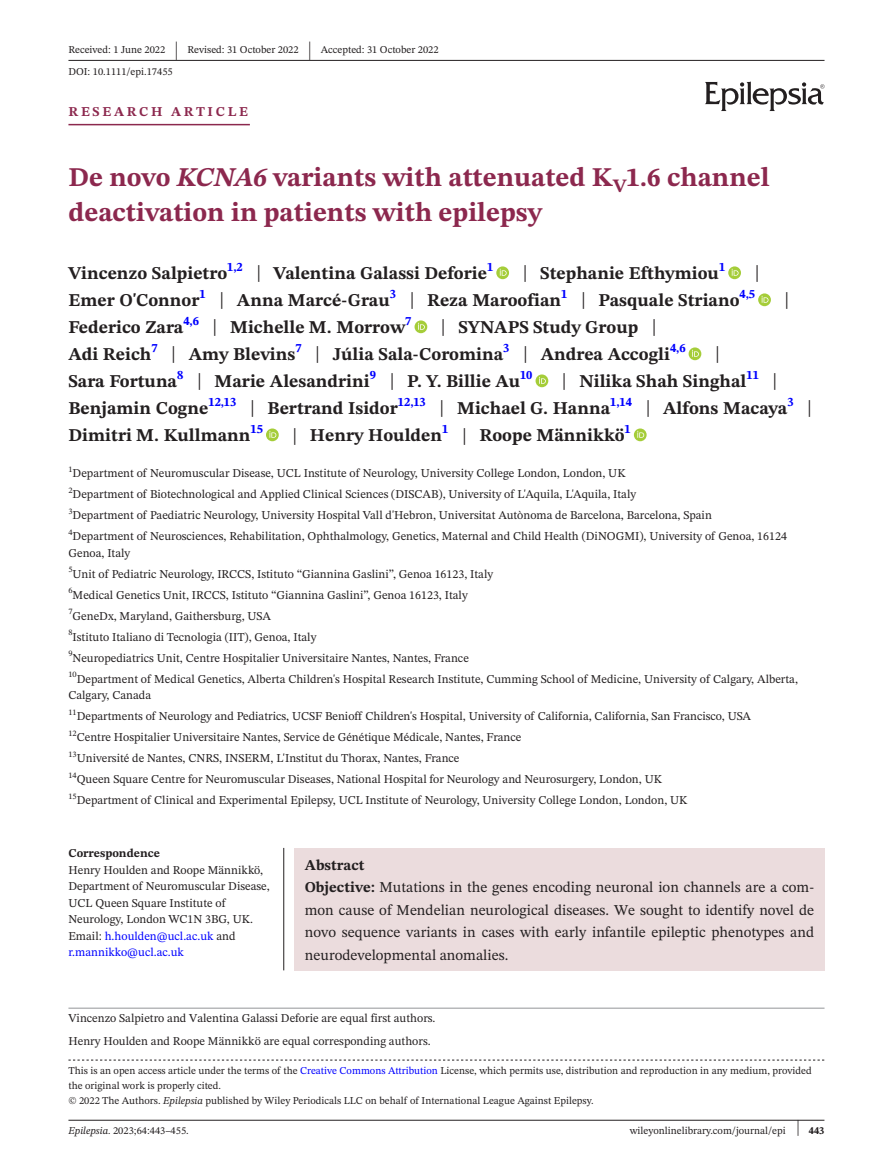
<style>
.page{position:relative;width:893px;height:1174px;background:#fff}
.page>*{position:absolute;margin:0;border:0;box-sizing:border-box;transform-origin:0 0}
.t1{font:700 27px/34.5px "STIX Two Text";color:#8c284e}
.t2{font:25.65px "STIX Two Text";color:#231f20;scale:.49 1}
.t3{font:23.4px "STIX Two Text";color:#231f20;scale:.77 1}
.t4{font:700 18px/27px "STIX Two Text";color:#231f20}
.t5{font:15px/22.5px "STIX Two Text";color:#231f20}
.t6{font:700 13.5px "STIX Two Text";letter-spacing:.2em;color:#8c284e}
.t7{font:700 12.6px "STIX Two Text";color:#00f}
.t8{font:12px/16.5px "STIX Two Text";color:#231f20}
.t9{font:700 12px "STIX Two Text";color:#231f20}
.t10{font:10.5px/15px "STIX Two Text";color:#231f20}
.t11{font:8.4px "STIX Two Text";color:#231f20}
.s1{font-style:italic}
.s2{font-weight:400;font-size:23.4px}
.s3{font-weight:400;font-size:23.4px;color:#231f20}
.s4{color:#00f}
.s5{font-weight:700}
.s6{font-size:22.2px}
</style>
<div class="page">
<hr style="left:68px;top:1119px;width:756px;height:1px;background:#231f20">
<svg style="left:705px;top:81px;width:119px;height:30px"></svg>
<hr style="left:68px;top:60px;width:756px;height:1px;background:#231f20">
<hr style="left:68px;top:124px;width:182px;height:1px;background:#8c284e">
<svg style="left:496px;top:266px;width:13px;height:13px"></svg>
<svg style="left:500px;top:269px;width:7px;height:7px"></svg>
<svg style="left:728px;top:266px;width:13px;height:13px"></svg>
<svg style="left:732px;top:269px;width:7px;height:7px"></svg>
<svg style="left:758px;top:293px;width:13px;height:13px"></svg>
<svg style="left:762px;top:296px;width:6px;height:7px"></svg>
<div style="left:415px;top:320px;width:12px;height:13px;background:#a5cd39;border-radius:50%"></div>
<svg style="left:418px;top:323px;width:7px;height:7px"></svg>
<div style="left:689px;top:347px;width:12px;height:13px;background:#a5cd39;border-radius:50%"></div>
<svg style="left:692px;top:350px;width:7px;height:7px"></svg>
<div style="left:536px;top:374px;width:12px;height:13px;background:#a5cd39;border-radius:50%"></div>
<svg style="left:539px;top:377px;width:7px;height:7px"></svg>
<svg style="left:266px;top:428px;width:13px;height:13px"></svg>
<svg style="left:269px;top:431px;width:7px;height:7px"></svg>
<svg style="left:634px;top:428px;width:13px;height:13px"></svg>
<svg style="left:637px;top:431px;width:7px;height:7px"></svg>
<svg style="left:68px;top:1059px;width:756px;height:1px"></svg>
<hr style="left:68px;top:1007px;width:756px;height:1px;background:#939598">
<div style="left:294px;top:848px;width:530px;height:122px;background:#ebdcdd"></div>
<hr style="left:283px;top:848px;width:1px;height:122px;background:#231f20">
<p class="t10" style="left:68px;top:42px;width:98px">Received: 1 June 2022</p>
<h2 class="t2" style="left:175px;top:32px;width:8px">|</h2>
<p class="t10" style="left:188px;top:42px;width:113px">Revised: 31 October 2022</p>
<h2 class="t2" style="left:308px;top:32px;width:8px">|</h2>
<p class="t10" style="left:321px;top:42px;width:119px">Accepted: 31 October 2022</p>
<p class="t10" style="left:68px;top:64px;width:106px">DOI: 10.1111/epi.17455</p>
<p class="t6" style="left:68px;top:101px;width:181px">RESEARCH ARTICLE</p>
<h1 class="t1" style="left:68px;top:161px;width:703px">De novo <span class="s1">KCNA6</span> variants with attenuated K<sub>V</sub>1.6 channel deactivation in patients with epilepsy</h1>
<h3 class="t4" style="left:68px;top:260px;width:426px">Vincenzo Salpietro<sup>1,2</sup> <span class="s2">|</span> Valentina Galassi Deforie<sup>1</sup></h3>
<h3 class="t4" style="left:523px;top:260px;width:204px"><span class="s2">|</span> Stephanie Efthymiou<sup>1</sup></h3>
<h3 class="t3" style="left:755px;top:257px;width:8px">|</h3>
<h3 class="t4" style="left:68px;top:287px;width:688px">Emer O'Connor<sup>1</sup> <span class="s2">|</span> Anna Marcé-Grau<sup>3</sup> <span class="s2">|</span> Reza Maroofian<sup>1</sup> <span class="s2">|</span> Pasquale Striano<sup>4,5</sup></h3>
<h3 class="t3" style="left:785px;top:284px;width:8px">|</h3>
<h3 class="t4" style="left:68px;top:314px;width:345px">Federico Zara<sup>4,6</sup> <span class="s2">|</span> Michelle M. Morrow<sup>7</sup></h3>
<h3 class="t4" style="left:68px;top:314px;width:619px;text-indent:372px"><span class="s2">|</span> SYNAPS Study Group <span class="s2">|<br></span>Adi Reich<sup>7</sup> <span class="s2">|</span> Amy Blevins<sup>7</sup> <span class="s2">|</span> Júlia Sala-Coromina<sup>3</sup> <span class="s2">|</span> Andrea Accogli<sup>4,6</sup></h3>
<h3 class="t3" style="left:715px;top:338px;width:8px">|</h3>
<h3 class="t4" style="left:68px;top:368px;width:466px">Sara Fortuna<sup>8</sup> <span class="s2">|</span> Marie Alesandrini<sup>9</sup> <span class="s2">|</span> P. Y. Billie Au<sup>10</sup></h3>
<h3 class="t4" style="left:68px;top:368px;width:720px;text-indent:493px"><span class="s2">|</span> Nilika Shah Singhal<sup>11</sup> <span class="s2">|<br></span>Benjamin Cogne<sup>12,13</sup> <span class="s2">|</span> Bertrand Isidor<sup>12,13</sup> <span class="s2">|</span> Michael G. Hanna<sup>1,14</sup> <span class="s2">|</span> Alfons Macaya</h3>
<p class="t7" style="left:787px;top:393px;width:26px">3 <span class="s3">|</span></p>
<h3 class="t4" style="left:68px;top:422px;width:184px">Dimitri M. Kullmann</h3>
<p class="t7" style="left:251px;top:420px;width:14px">15</p>
<h3 class="t4" style="left:292px;top:422px;width:334px"><span class="s2">|</span> Henry Houlden<sup>1</sup> <span class="s2">|</span> Roope Männikkö</h3>
<p class="t7" style="left:625px;top:420px;width:8px">1</p>
<p class="t11" style="left:68px;top:463px;width:6px">1</p>
<p class="t8" style="left:73px;top:465px;width:555px">Department of Neuromuscular Disease, UCL Institute of Neurology, University College London, London, UK</p>
<p class="t11" style="left:68px;top:484px;width:6px">2</p>
<p class="t8" style="left:73px;top:486px;width:565px">Department of Biotechnological and Applied Clinical Sciences (DISCAB), University of L'Aquila, L'Aquila, Italy</p>
<p class="t11" style="left:68px;top:505px;width:6px">3</p>
<p class="t8" style="left:73px;top:507px;width:641px">Department of Paediatric Neurology, University Hospital Vall d'Hebron, Universitat Autònoma de Barcelona, Barcelona, Spain</p>
<p class="t11" style="left:68px;top:526px;width:6px">4</p>
<p class="t8" style="left:68px;top:528px;width:720px;text-indent:4px">Department of Neurosciences, Rehabilitation, Ophthalmology, Genetics, Maternal and Child Health (DiNOGMI), University of Genoa, 16124<br>Genoa, Italy</p>
<p class="t11" style="left:68px;top:563px;width:6px">5</p>
<p class="t8" style="left:73px;top:565px;width:422px">Unit of Pediatric Neurology, IRCCS, Istituto “Giannina Gaslini”, Genoa 16123, Italy</p>
<p class="t11" style="left:68px;top:584px;width:6px">6</p>
<p class="t8" style="left:73px;top:586px;width:397px">Medical Genetics Unit, IRCCS, Istituto “Giannina Gaslini”, Genoa 16123, Italy</p>
<p class="t11" style="left:68px;top:605px;width:6px">7</p>
<p class="t8" style="left:73px;top:607px;width:200px">GeneDx, Maryland, Gaithersburg, USA</p>
<p class="t11" style="left:68px;top:626px;width:6px">8</p>
<p class="t8" style="left:73px;top:628px;width:245px">Istituto Italiano di Tecnologia (IIT), Genoa, Italy</p>
<p class="t11" style="left:68px;top:647px;width:6px">9</p>
<p class="t8" style="left:73px;top:649px;width:398px">Neuropediatrics Unit, Centre Hospitalier Universitaire Nantes, Nantes, France</p>
<p class="t11" style="left:68px;top:668px;width:10px">10</p>
<p class="t8" style="left:68px;top:670px;width:731px;text-indent:8px">Department of Medical Genetics, Alberta Children's Hospital Research Institute, Cumming School of Medicine, University of Calgary, Alberta,<br>Calgary, Canada</p>
<p class="t11" style="left:68px;top:706px;width:10px">11</p>
<p class="t8" style="left:77px;top:708px;width:676px">Departments of Neurology and Pediatrics, UCSF Benioff Children's Hospital, University of California, California, San Francisco, USA</p>
<p class="t11" style="left:68px;top:727px;width:10px">12</p>
<p class="t8" style="left:77px;top:729px;width:446px">Centre Hospitalier Universitaire Nantes, Service de Génétique Médicale, Nantes, France</p>
<p class="t11" style="left:68px;top:748px;width:10px">13</p>
<p class="t8" style="left:77px;top:750px;width:384px">Université de Nantes, CNRS, INSERM, L'Institut du Thorax, Nantes, France</p>
<p class="t11" style="left:68px;top:769px;width:10px">14</p>
<p class="t8" style="left:68px;top:769px;width:621px;line-height:21px;text-indent:8px">Queen Square Centre for Neuromuscular Diseases, National Hospital for Neurology and Neurosurgery, London, UK<br><sup>15</sup>Department of Clinical and Experimental Epilepsy, UCL Institute of Neurology, University College London, London, UK</p>
<p class="t9" style="left:68px;top:844px;width:93px">Correspondence</p>
<p class="t8" style="left:68px;top:861px;width:203px">Henry Houlden and Roope Männikkö,<br>Department of Neuromuscular Disease,<br>UCL Queen Square Institute of<br>Neurology, London WC1N 3BG, UK.<br>Email: <span class="s4">h.houlden@ucl.ac.uk</span> and <span class="s4">r.mannikko@ucl.ac.uk</span></p>
<p class="t5" style="left:305px;top:853px;width:511px"><span class="s5">Abstract<br>Objective:</span> Mutations in the genes encoding neuronal ion channels are a com&shy;mon cause of Mendelian neurological diseases. We sought to identify novel de novo sequence variants in cases with early infantile epileptic phenotypes and neurodevelopmental anomalies.</p>
<p class="t8" style="left:68px;top:1006px;width:369px;line-height:22.5px">Vincenzo Salpietro and Valentina Galassi Deforie are equal first authors.<br>Henry Houlden and Roope Männikkö are equal corresponding authors.</p>
<p class="t10" style="left:68px;top:1063px;width:745px">This is an open access article under the terms of the <span class="s4">Creative Commons Attribution</span> License, which permits use, distribution and reproduction in any medium, provided the original work is properly cited.<br>© 2022 The Authors. <span class="s1">Epilepsia</span> published by Wiley Periodicals LLC on behalf of International League Against Epilepsy.</p>
<p class="t10" style="left:68px;top:1123px;width:122px"><span class="s1">Epilepsia.</span> 2023;64:443–455.</p>
<p class="t10" style="left:630px;top:1123px;width:196px">wileyonlinelibrary.com/journal/epi <span class="s6">|</span> <span class="s5">443</span></p>
</div>
